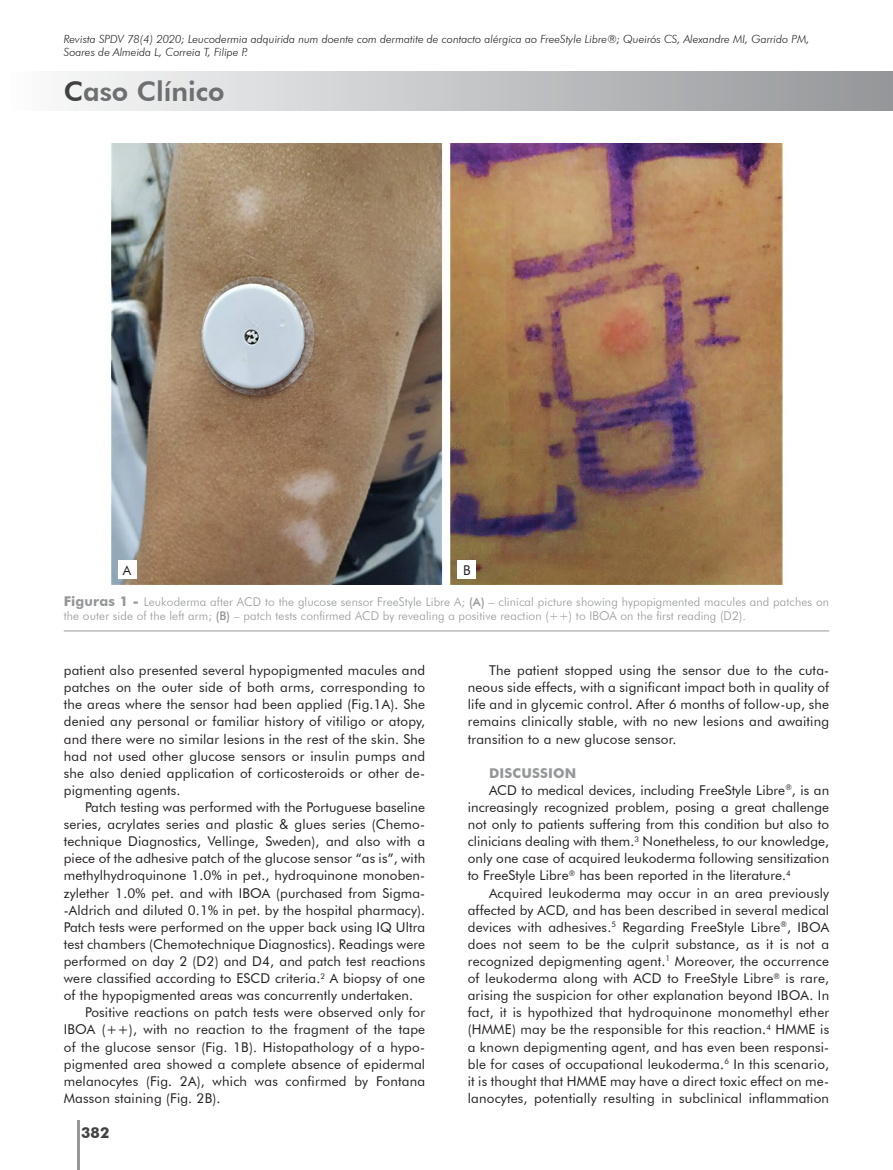
<style>
.page{position:relative;width:893px;height:1170px;background:#fff}
.page>*{position:absolute;margin:0;border:0;box-sizing:border-box;transform-origin:0 0}
.t1{font:800 27px "Futura BT";color:#6d6f71}
.t2{font:700 15px "Futura BT";color:#414142}
.t3{font:13.5px/17.1px "Futura BT";letter-spacing:.015em;color:#231f20;text-align:justify}
.t4{font:700 13.5px "Futura BT";letter-spacing:.015em;color:#949698}
.t5{font:300 12px/14.4px "Futura BT";letter-spacing:.01em;color:#949698}
.t6{font:italic 300 11.25px/13.5px "Futura BT";color:#231f20}
.s1{color:#414142}
.s2{font-weight:700;font-size:13.5px}
.s3{font-weight:500}
</style>
<div class="page">
<hr style="left:77px;top:1120px;width:3px;height:49px;background:#949698">
<div style="left:0;top:72px;width:893px;height:38px;background:linear-gradient(to right,#fdfdfd,#939598)"></div>
<hr style="left:64px;top:630px;width:765px;height:1px;background:#949698">
<img style="left:110px;top:144px;width:673px;height:441px">
<div style="left:118px;top:560px;width:18px;height:19px;background:#fff"></div>
<div style="left:458px;top:560px;width:18px;height:19px;background:#fff"></div>
<p class="t6" style="left:64px;top:32px;width:747px">Revista SPDV 78(4) 2020; Leucodermia adquirida num doente com dermatite de contacto alérgica ao FreeStyle Libre®; Queirós CS, Alexandre MI, Garrido PM,<br>Soares de Almeida L, Correia T, Filipe P.</p>
<h1 class="t1" style="left:64px;top:75px;width:162px"><span class="s1">C</span>aso Clínico</h1>
<p class="t3" style="left:123px;top:561px;width:10px">A</p>
<p class="t3" style="left:463px;top:561px;width:9px">B</p>
<p class="t5" style="left:64px;top:594px;width:767px"><span class="s2">Figuras 1 -</span> Leukoderma after ACD to the glucose sensor FreeStyle Libre A; <span class="s3">(A)</span> – clinical picture showing hypopigmented macules and patches on the outer side of the left arm; <span class="s3">(B)</span> – patch tests confirmed ACD by revealing a positive reaction (++) to IBOA on the first reading (D2).</p>
<p class="t3" style="left:64px;top:661px;width:363px">patient also presented several hypopigmented macules and patches on the outer side of both arms, corresponding to the areas where the sensor had been applied (Fig.1A). She denied any personal or familiar history of vitiligo or atopy, and there were no similar lesions in the rest of the skin. She had not used other glucose sensors or insulin pumps and she also denied application of corticosteroids or other de&shy;pigmenting agents.</p>
<p class="t3" style="left:85px;top:798px;width:342px">Patch testing was performed with the Portuguese baseline</p>
<p class="t3" style="left:64px;top:815px;width:363px">series, acrylates series and plastic &amp; glues series (Chemo-</p>
<p class="t3" style="left:64px;top:832px;width:363px">technique Diagnostics, Vellinge, Sweden), and also with a</p>
<p class="t3" style="left:64px;top:849px;width:363px">piece of the adhesive patch of the glucose sensor “as is”, with</p>
<p class="t3" style="left:64px;top:866px;width:363px">methylhydroquinone 1.0% in pet., hydroquinone monoben-</p>
<p class="t3" style="left:64px;top:884px;width:363px">zylether 1.0% pet. and with IBOA (purchased from Sigma-</p>
<p class="t3" style="left:64px;top:901px;width:363px">-Aldrich and diluted 0.1% in pet. by the hospital pharmacy).</p>
<p class="t3" style="left:64px;top:918px;width:363px">Patch tests were performed on the upper back using IQ Ultra</p>
<p class="t3" style="left:64px;top:935px;width:363px">test chambers (Chemotechnique Diagnostics). Readings were</p>
<p class="t3" style="left:64px;top:952px;width:363px">performed on day 2 (D2) and D4, and patch test reactions</p>
<p class="t3" style="left:64px;top:969px;width:363px">were classified according to ESCD criteria.<sup>2</sup> A biopsy of one</p>
<p class="t3" style="left:64px;top:986px;width:351px">of the hypopigmented areas was concurrently undertaken.</p>
<p class="t3" style="left:85px;top:1003px;width:342px">Positive reactions on patch tests were observed only for</p>
<p class="t3" style="left:64px;top:1020px;width:363px">IBOA (++), with no reaction to the fragment of the tape</p>
<p class="t3" style="left:64px;top:1037px;width:363px">of the glucose sensor (Fig. 1B). Histopathology of a hypo-</p>
<p class="t3" style="left:64px;top:1055px;width:363px">pigmented area showed a complete absence of epidermal</p>
<p class="t3" style="left:64px;top:1072px;width:363px">melanocytes (Fig. 2A), which was confirmed by Fontana</p>
<p class="t3" style="left:64px;top:1089px;width:158px">Masson staining (Fig. 2B).</p>
<p class="t2" style="left:81px;top:1123px;width:30px">382</p>
<p class="t3" style="left:468px;top:661px;width:363px;text-indent:21px">The patient stopped using the sensor due to the cuta&shy;neous side effects, with a significant impact both in quality of life and in glycemic control. After 6 months of follow-up, she remains clinically stable, with no new lesions and awaiting transition to a new glucose sensor.</p>
<p class="t4" style="left:489px;top:764px;width:89px">DISCUSSION</p>
<p class="t3" style="left:489px;top:781px;width:342px">ACD to medical devices, including FreeStyle Libre<sup>®</sup>, is an</p>
<p class="t3" style="left:468px;top:798px;width:363px">increasingly recognized problem, posing a great challenge</p>
<p class="t3" style="left:468px;top:815px;width:363px">not only to patients suffering from this condition but also to</p>
<p class="t3" style="left:468px;top:832px;width:363px">clinicians dealing with them.<sup>3</sup> Nonetheless, to our knowledge,</p>
<p class="t3" style="left:468px;top:849px;width:363px">only one case of acquired leukoderma following sensitization</p>
<p class="t3" style="left:468px;top:866px;width:325px">to FreeStyle Libre<sup>®</sup> has been reported in the literature.<sup>4</sup></p>
<p class="t3" style="left:489px;top:884px;width:342px">Acquired leukoderma may occur in an area previously</p>
<p class="t3" style="left:468px;top:901px;width:363px">affected by ACD, and has been described in several medical</p>
<p class="t3" style="left:468px;top:918px;width:363px">devices with adhesives.<sup>5</sup> Regarding FreeStyle Libre<sup>®</sup>, IBOA</p>
<p class="t3" style="left:468px;top:935px;width:363px">does not seem to be the culprit substance, as it is not a</p>
<p class="t3" style="left:468px;top:952px;width:363px">recognized depigmenting agent.<sup>1</sup> Moreover, the occurrence</p>
<p class="t3" style="left:468px;top:969px;width:363px">of leukoderma along with ACD to FreeStyle Libre<sup>®</sup> is rare,</p>
<p class="t3" style="left:468px;top:986px;width:363px">arising the suspicion for other explanation beyond IBOA. In</p>
<p class="t3" style="left:468px;top:1003px;width:363px">fact, it is hypothized that hydroquinone monomethyl ether</p>
<p class="t3" style="left:468px;top:1020px;width:363px">(HMME) may be the responsible for this reaction.<sup>4</sup> HMME is</p>
<p class="t3" style="left:468px;top:1037px;width:363px">a known depigmenting agent, and has even been responsi-</p>
<p class="t3" style="left:468px;top:1055px;width:363px">ble for cases of occupational leukoderma.<sup>6</sup> In this scenario,</p>
<p class="t3" style="left:468px;top:1072px;width:363px">it is thought that HMME may have a direct toxic effect on me-</p>
<p class="t3" style="left:468px;top:1089px;width:363px">lanocytes, potentially resulting in subclinical inflammation</p>
</div>
